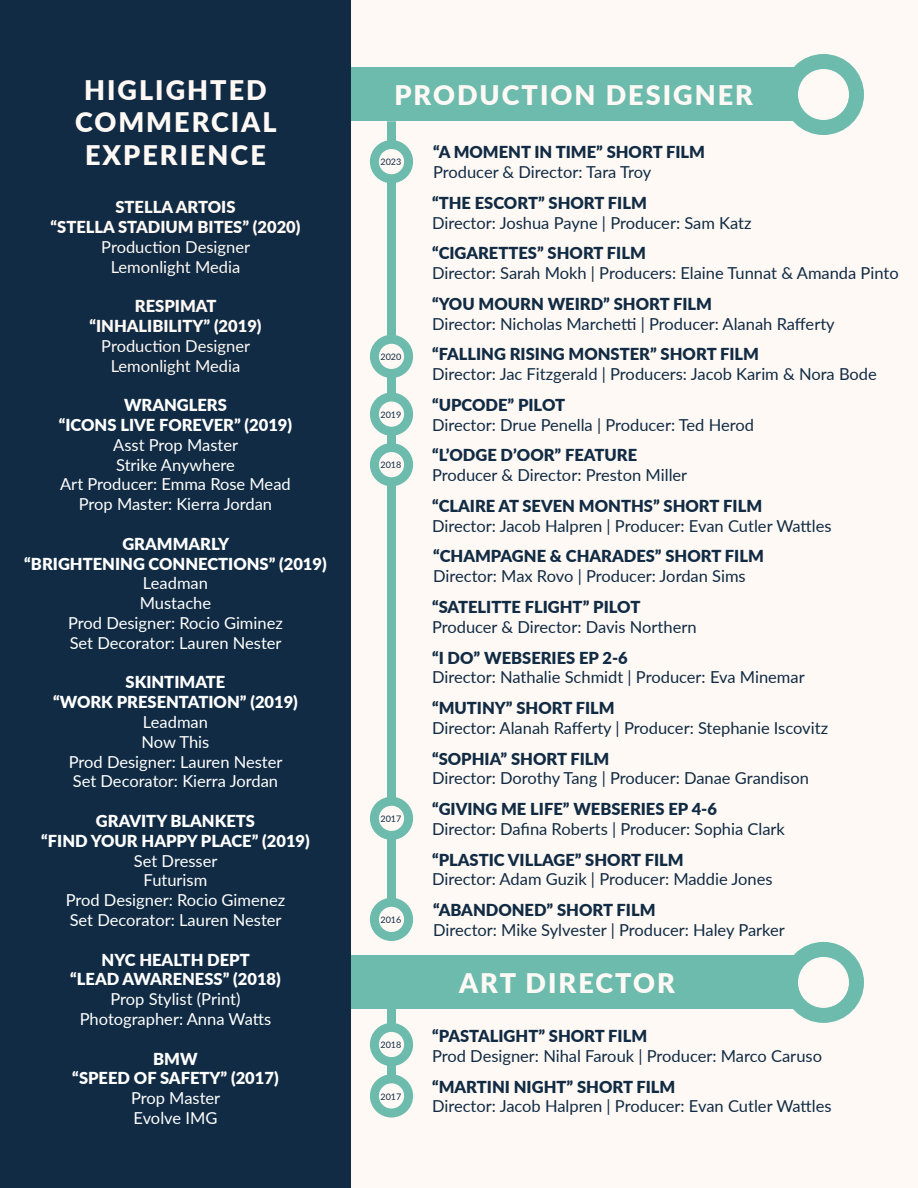
<style>
.page{position:relative;width:918px;height:1188px;background:#fff9f5}
.page>*{position:absolute;margin:0;border:0;box-sizing:border-box;transform-origin:0 0}
.t1{font:900 27px/32.4px "Lato";letter-spacing:.075em;color:#fff9f5;text-align:center}
.Paragraph_Style_1{font:16.5px "Lato";color:#102b43}
.Paragraph_Style_1-2{font:900 16.5px "Lato";color:#102b43}
.Paragraph_Style_1-3{font:16.5px "Lato";color:#fff}
.Paragraph_Style_1-4{font:900 16.5px "Lato";color:#fff}
.Paragraph_Style_1-5{font:900 16.5px "Lato";color:#fff9f5}
.Paragraph_Style_1-6{font:16.5px "Lato";color:#fff9f5}
.Body_Text{font:9px "Lato";color:#102b43}
</style>
<div class="page">
<div style="left:0;top:0;width:351px;height:1188px;background:#102b43"></div>
<div style="left:387px;top:121px;width:9px;height:798px;background:#6dbbad"></div>
<div style="left:374px;top:145px;width:35px;height:34px;background:#fff9f5;border-radius:50%"></div>
<div style="left:370px;top:140px;width:43px;height:43px;border:9px solid #6dbbad;border-radius:50%"></div>
<div style="left:374px;top:339px;width:35px;height:34px;background:#fff9f5;border-radius:50%"></div>
<div style="left:370px;top:335px;width:43px;height:43px;border:9px solid #6dbbad;border-radius:50%"></div>
<svg style="left:374px;top:397px;width:35px;height:34px"></svg>
<div style="left:370px;top:393px;width:43px;height:43px;border:9px solid #6dbbad;border-radius:50%"></div>
<svg style="left:374px;top:448px;width:35px;height:34px"></svg>
<div style="left:370px;top:443px;width:43px;height:43px;border:9px solid #6dbbad;border-radius:50%"></div>
<div style="left:374px;top:801px;width:35px;height:34px;background:#fff9f5;border-radius:50%"></div>
<div style="left:370px;top:797px;width:43px;height:43px;border:9px solid #6dbbad;border-radius:50%"></div>
<div style="left:374px;top:902px;width:35px;height:35px;background:#fff9f5;border-radius:50%"></div>
<div style="left:370px;top:898px;width:43px;height:43px;border:9px solid #6dbbad;border-radius:50%"></div>
<div style="left:387px;top:1009px;width:9px;height:100px;background:#6dbbad"></div>
<div style="left:374px;top:1027px;width:35px;height:35px;background:#fff9f5;border-radius:50%"></div>
<div style="left:370px;top:1023px;width:43px;height:43px;border:9px solid #6dbbad;border-radius:50%"></div>
<svg style="left:374px;top:1079px;width:35px;height:34px"></svg>
<div style="left:370px;top:1074px;width:43px;height:44px;border:9px solid #6dbbad;border-radius:50%"></div>
<div style="left:351px;top:68px;width:443px;height:54px;background:#6dbbad"></div>
<svg style="left:790px;top:62px;width:66px;height:66px"></svg>
<div style="left:783px;top:54px;width:81px;height:81px;border:15px solid #6dbbad;border-radius:50%"></div>
<div style="left:351px;top:955px;width:443px;height:54px;background:#6dbbad"></div>
<svg style="left:790px;top:949px;width:66px;height:66px"></svg>
<div style="left:783px;top:942px;width:81px;height:81px;border:15px solid #6dbbad;border-radius:50%"></div>
<p class="t1" style="left:84px;top:73px;width:184px">HIGLIGHTED</p>
<p class="t1" style="left:75px;top:105px;width:203px">COMMERCIAL<br>EXPERIENCE</p>
<p class="Paragraph_Style_1-5" style="left:115px;top:195px;width:122px">STELLA ARTOIS</p>
<p class="Paragraph_Style_1-5" style="left:51px;top:215px;width:251px">“STELLA STADIUM BITES” (2020)</p>
<p class="Paragraph_Style_1-6" style="left:101px;top:235px;width:150px">Production Designer</p>
<p class="Paragraph_Style_1-6" style="left:111px;top:255px;width:131px">Lemonlight Media</p>
<p class="Paragraph_Style_1-5" style="left:135px;top:294px;width:83px">RESPIMAT</p>
<p class="Paragraph_Style_1-5" style="left:89px;top:314px;width:174px">“INHALIBILITY” (2019)</p>
<p class="Paragraph_Style_1-6" style="left:101px;top:334px;width:150px">Production Designer</p>
<p class="Paragraph_Style_1-6" style="left:111px;top:354px;width:131px">Lemonlight Media</p>
<p class="Paragraph_Style_1-4" style="left:124px;top:393px;width:104px">WRANGLERS</p>
<p class="Paragraph_Style_1-4" style="left:59px;top:413px;width:235px">“ICONS LIVE FOREVER” (2019)</p>
<p class="Paragraph_Style_1-3" style="left:113px;top:433px;width:126px">Asst Prop Master</p>
<p class="Paragraph_Style_1-3" style="left:116px;top:453px;width:120px">Strike Anywhere</p>
<p class="Paragraph_Style_1-3" style="left:60px;top:473px;width:232px">Art Producer: Emma Rose Mead</p>
<p class="Paragraph_Style_1-3" style="left:79px;top:492px;width:195px">Prop Master: Kierra Jordan</p>
<p class="Paragraph_Style_1-4" style="left:122px;top:531px;width:108px">GRAMMARLY</p>
<p class="Paragraph_Style_1-4" style="left:24px;top:551px;width:304px">“BRIGHTENING CONNECTIONS” (2019)</p>
<p class="Paragraph_Style_1-3" style="left:143px;top:572px;width:66px">Leadman</p>
<p class="Paragraph_Style_1-3" style="left:140px;top:591px;width:73px">Mustache</p>
<p class="Paragraph_Style_1-3" style="left:68px;top:611px;width:216px">Prod Designer: Rocio Giminez</p>
<p class="Paragraph_Style_1-3" style="left:70px;top:631px;width:213px">Set Decorator: Lauren Nester</p>
<p class="Paragraph_Style_1-4" style="left:126px;top:670px;width:101px">SKINTIMATE</p>
<p class="Paragraph_Style_1-4" style="left:53px;top:690px;width:246px">“WORK PRESENTATION” (2019)</p>
<p class="Paragraph_Style_1-3" style="left:143px;top:710px;width:66px">Leadman</p>
<p class="Paragraph_Style_1-3" style="left:142px;top:730px;width:69px">Now This</p>
<p class="Paragraph_Style_1-3" style="left:69px;top:750px;width:215px">Prod Designer: Lauren Nester</p>
<p class="Paragraph_Style_1-3" style="left:73px;top:770px;width:207px">Set Decorator: Kierra Jordan</p>
<p class="Paragraph_Style_1-4" style="left:96px;top:809px;width:161px">GRAVITY BLANKETS</p>
<p class="Paragraph_Style_1-4" style="left:41px;top:828px;width:270px">“FIND YOUR HAPPY PLACE” (2019)</p>
<p class="Paragraph_Style_1-3" style="left:134px;top:849px;width:85px">Set Dresser</p>
<p class="Paragraph_Style_1-3" style="left:144px;top:869px;width:65px">Futurism</p>
<p class="Paragraph_Style_1-3" style="left:66px;top:888px;width:221px">Prod Designer: Rocio Gimenez</p>
<p class="Paragraph_Style_1-3" style="left:70px;top:908px;width:213px">Set Decorator: Lauren Nester</p>
<p class="Paragraph_Style_1-4" style="left:102px;top:947px;width:150px">NYC HEALTH DEPT</p>
<p class="Paragraph_Style_1-4" style="left:70px;top:967px;width:212px">“LEAD AWARENESS” (2018)</p>
<p class="Paragraph_Style_1-3" style="left:111px;top:987px;width:131px">Prop Stylist (Print)</p>
<p class="Paragraph_Style_1-3" style="left:80px;top:1007px;width:193px">Photographer: Anna Watts</p>
<p class="Paragraph_Style_1-4" style="left:153px;top:1046px;width:46px">BMW</p>
<p class="Paragraph_Style_1-4" style="left:72px;top:1066px;width:208px">“SPEED OF SAFETY” (2017)</p>
<p class="Paragraph_Style_1-3" style="left:131px;top:1086px;width:91px">Prop Master</p>
<p class="Paragraph_Style_1-3" style="left:134px;top:1106px;width:85px">Evolve IMG</p>
<p class="t1" style="left:394px;top:78px;width:360px">PRODUCTION DESIGNER</p>
<p class="Body_Text" style="left:380px;top:156px;width:22px">2023</p>
<p class="Body_Text" style="left:380px;top:350px;width:22px">2020</p>
<p class="Body_Text" style="left:380px;top:408px;width:22px">2019</p>
<p class="Body_Text" style="left:380px;top:459px;width:22px">2018</p>
<p class="Body_Text" style="left:380px;top:812px;width:22px">2017</p>
<p class="Body_Text" style="left:380px;top:913px;width:22px">2016</p>
<p class="Body_Text" style="left:380px;top:1038px;width:22px">2018</p>
<p class="Body_Text" style="left:380px;top:1090px;width:22px">2017</p>
<p class="Paragraph_Style_1-2" style="left:433px;top:140px;width:273px">“A MOMENT IN TIME” SHORT FILM</p>
<p class="Paragraph_Style_1" style="left:433px;top:160px;width:220px">Producer &amp; Director: Tara Troy</p>
<p class="Paragraph_Style_1-2" style="left:432px;top:190px;width:216px">“THE ESCORT” SHORT FILM</p>
<p class="Paragraph_Style_1" style="left:432px;top:211px;width:321px">Director: Joshua Payne | Producer: Sam Katz</p>
<p class="Paragraph_Style_1-2" style="left:432px;top:241px;width:215px">“CIGARETTES” SHORT FILM</p>
<p class="Paragraph_Style_1" style="left:432px;top:261px;width:468px">Director: Sarah Mokh | Producers: Elaine Tunnat &amp; Amanda Pinto</p>
<p class="Paragraph_Style_1-2" style="left:432px;top:291px;width:282px">“YOU MOURN WEIRD” SHORT FILM</p>
<p class="Paragraph_Style_1" style="left:432px;top:312px;width:404px">Director: Nicholas Marchetti | Producer: Alanah Rafferty</p>
<p class="Paragraph_Style_1-2" style="left:432px;top:342px;width:329px">“FALLING RISING MONSTER” SHORT FILM</p>
<p class="Paragraph_Style_1" style="left:432px;top:362px;width:446px">Director: Jac Fitzgerald | Producers: Jacob Karim &amp; Nora Bode</p>
<p class="Paragraph_Style_1-2" style="left:432px;top:392px;width:135px">“UPCODE” PILOT</p>
<p class="Paragraph_Style_1" style="left:432px;top:413px;width:324px">Director: Drue Penella | Producer: Ted Herod</p>
<p class="Paragraph_Style_1-2" style="left:432px;top:443px;width:207px">“L’ODGE D’OOR” FEATURE</p>
<p class="Paragraph_Style_1" style="left:432px;top:463px;width:257px">Producer &amp; Director: Preston Miller</p>
<p class="Paragraph_Style_1-2" style="left:432px;top:494px;width:332px">“CLAIRE AT SEVEN MONTHS” SHORT FILM</p>
<p class="Paragraph_Style_1" style="left:432px;top:514px;width:401px">Director: Jacob Halpren | Producer: Evan Cutler Wattles</p>
<p class="Paragraph_Style_1-2" style="left:433px;top:544px;width:332px">“CHAMPAGNE &amp; CHARADES” SHORT FILM</p>
<p class="Paragraph_Style_1" style="left:433px;top:564px;width:314px">Director: Max Rovo | Producer: Jordan Sims</p>
<p class="Paragraph_Style_1-2" style="left:432px;top:595px;width:210px">“SATELITTE FLIGHT” PILOT</p>
<p class="Paragraph_Style_1" style="left:432px;top:615px;width:266px">Producer &amp; Director: Davis Northern</p>
<p class="Paragraph_Style_1-2" style="left:432px;top:645px;width:197px">“I DO” WEBSERIES EP 2-6</p>
<p class="Paragraph_Style_1" style="left:432px;top:666px;width:374px">Director: Nathalie Schmidt | Producer: Eva Minemar</p>
<p class="Paragraph_Style_1-2" style="left:432px;top:696px;width:184px">“MUTINY” SHORT FILM</p>
<p class="Paragraph_Style_1" style="left:432px;top:716px;width:398px">Director: Alanah Rafferty | Producer: Stephanie Iscovitz</p>
<p class="Paragraph_Style_1-2" style="left:432px;top:746px;width:179px">“SOPHIA” SHORT FILM</p>
<p class="Paragraph_Style_1" style="left:432px;top:767px;width:379px">Director: Dorothy Tang | Producer: Danae Grandison</p>
<p class="Paragraph_Style_1-2" style="left:432px;top:797px;width:287px">“GIVING ME LIFE” WEBSERIES EP 4-6</p>
<p class="Paragraph_Style_1" style="left:432px;top:817px;width:355px">Director: Dafina Roberts | Producer: Sophia Clark</p>
<p class="Paragraph_Style_1-2" style="left:432px;top:847px;width:253px">“PLASTIC VILLAGE” SHORT FILM</p>
<p class="Paragraph_Style_1" style="left:432px;top:868px;width:342px">Director: Adam Guzik | Producer: Maddie Jones</p>
<p class="Paragraph_Style_1-2" style="left:433px;top:898px;width:224px">“ABANDONED” SHORT FILM</p>
<p class="Paragraph_Style_1" style="left:433px;top:918px;width:353px">Director: Mike Sylvester | Producer: Haley Parker</p>
<p class="t1" style="left:459px;top:966px;width:217px">ART DIRECTOR</p>
<p class="Paragraph_Style_1-2" style="left:432px;top:1024px;width:217px">“PASTALIGHT” SHORT FILM</p>
<p class="Paragraph_Style_1" style="left:432px;top:1044px;width:392px">Prod Designer: Nihal Farouk | Producer: Marco Caruso</p>
<p class="Paragraph_Style_1-2" style="left:432px;top:1074px;width:245px">“MARTINI NIGHT” SHORT FILM</p>
<p class="Paragraph_Style_1" style="left:432px;top:1095px;width:401px">Director: Jacob Halpren | Producer: Evan Cutler Wattles</p>
</div>
